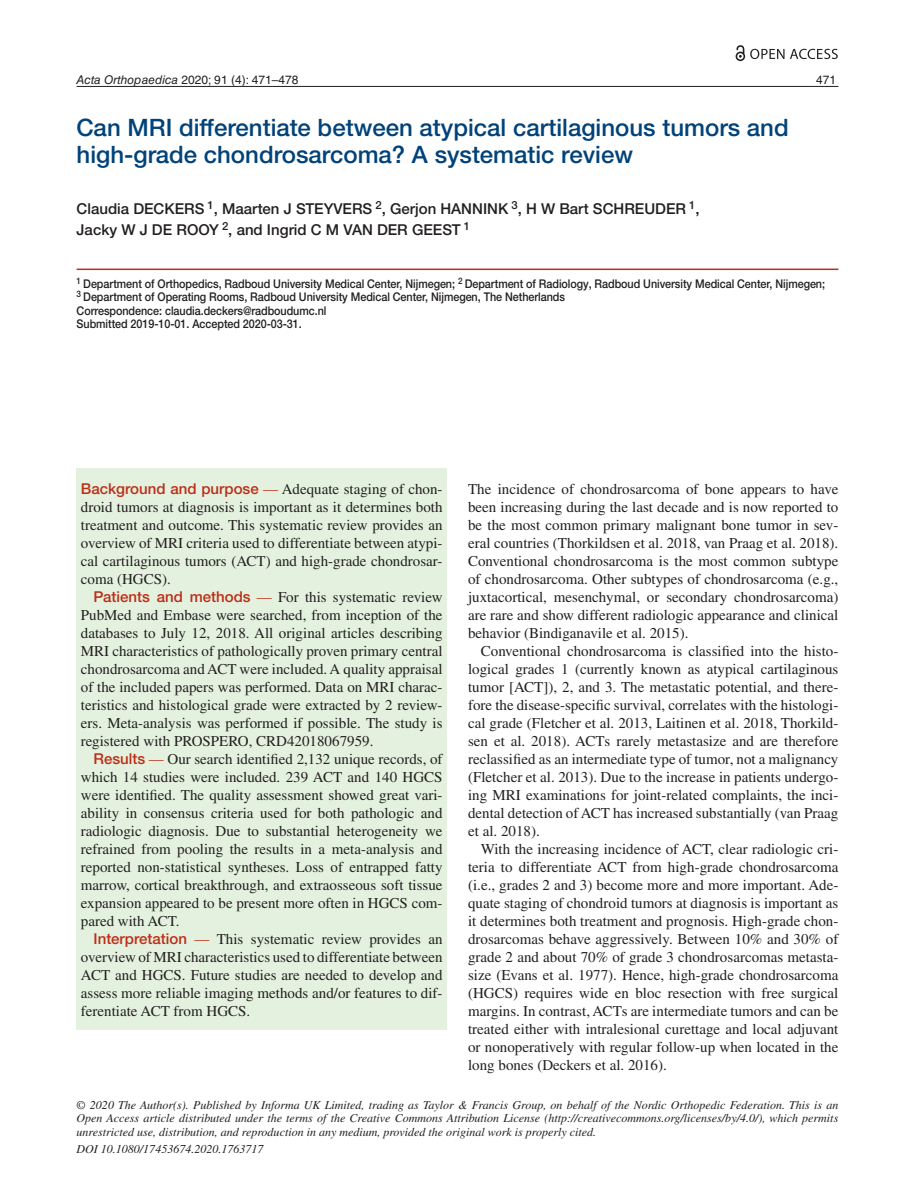
<style>
.page{position:relative;width:915px;height:1191px;background:#fff}
.page>*{position:absolute;margin:0;border:0;box-sizing:border-box;transform-origin:0 0}
.t1{font:500 24px/27px "Helvetica Neue LTW1 G";color:#004279}
.t2{font:15px/18px "Times";color:#231f20;text-align:justify}
.t3{font:500 15px/21px "Helvetica Neue LTW1 G";color:#231f20}
.t4{font:italic 12px/13.5px "Times";color:#231f20;text-align:justify}
.t5{font:500 12px/13.5px "Helvetica Neue LTW1 G";letter-spacing:-.005em;color:#231f20;scale:.9 1}
.t6{font:12px "Helvetica LT Std";color:#231f20}
.s1{font-style:italic}
.s2{font-family:"Helvetica Neue LTW1 G";font-weight:500;color:#bc2e18}
.s3{color:#bc2e18}
</style>
<div class="page">
<hr style="left:77px;top:86px;width:761px;height:1px;background:#231f20">
<div style="left:77px;top:468px;width:369px;height:561px;background:#e4f1de"></div>
<hr style="left:77px;top:268px;width:761px;height:2px;background:#bc2e18">
<svg style="left:735px;top:45px;width:9px;height:16px"></svg>
<svg style="left:750px;top:49px;width:87px;height:10px"></svg>
<p class="t6" style="left:77px;top:72px;width:223px"><span class="s1">Acta Orthopaedica</span> 2020; 91 (4): 471–478</p>
<p class="t6" style="left:816px;top:72px;width:22px">471</p>
<h1 class="t1" style="left:77px;top:114px;width:713px">Can MRI differentiate between atypical cartilaginous tumors and high-grade chondrosarcoma? A systematic review</h1>
<p class="t3" style="left:77px;top:198px;width:624px">Claudia DECKERS <sup>1</sup>, Maarten J STEYVERS <sup>2</sup>, Gerjon HANNINK <sup>3</sup>, H W Bart SCHREUDER <sup>1</sup>,<br>Jacky W J DE ROOY <sup>2</sup>, and Ingrid C M VAN DER GEEST <sup>1</sup></p>
<p class="t5" style="left:77px;top:277px;width:832px"><sup>1</sup> Department of Orthopedics, Radboud University Medical Center, Nijmegen; <sup>2</sup> Department of Radiology, Radboud University Medical Center, Nijmegen; <sup>3</sup> Department of Operating Rooms, Radboud University Medical Center, Nijmegen, The Netherlands<br>Correspondence: claudia.deckers@radboudumc.nl<br>Submitted 2019-10-01. Accepted 2020-03-31.</p>
<p class="t2" style="left:81px;top:479px;width:363px"><span class="s2">Background and purpose</span> <span class="s3">—</span> Adequate staging of chon&shy;droid tumors at diagnosis is important as it determines both treatment and outcome. This systematic review provides an overview of MRI criteria used to differentiate between atypi&shy;cal cartilaginous tumors (ACT) and high-grade chondrosar&shy;coma (HGCS).</p>
<p class="t2" style="left:81px;top:587px;width:363px;text-indent:13px"><span class="s2">Patients and methods</span> <span class="s3">—</span> For this systematic review PubMed and Embase were searched, from inception of the databases to July 12, 2018. All original articles describing MRI characteristics of pathologically proven primary central chondrosarcoma and ACT were included. A quality appraisal of the included papers was performed. Data on MRI charac&shy;teristics and histological grade were extracted by 2 review&shy;ers. Meta-analysis was performed if possible. The study is registered with PROSPERO, CRD42018067959.</p>
<p class="t2" style="left:81px;top:749px;width:363px;text-indent:13px"><span class="s2">Results</span> <span class="s3">—</span> Our search identified 2,132 unique records, of which 14 studies were included. 239 ACT and 140 HGCS were identified. The quality assessment showed great vari&shy;ability in consensus criteria used for both pathologic and radiologic diagnosis. Due to substantial heterogeneity we refrained from pooling the results in a meta-analysis and reported non-statistical syntheses. Loss of entrapped fatty marrow, cortical breakthrough, and extraosseous soft tissue expansion appeared to be present more often in HGCS com&shy;pared with ACT.</p>
<p class="t2" style="left:81px;top:929px;width:363px;text-indent:13px"><span class="s2">Interpretation</span> <span class="s3">—</span> This systematic review provides an overview of MRI characteristics used to differentiate between ACT and HGCS. Future studies are needed to develop and assess more reliable imaging methods and/or features to dif&shy;ferentiate ACT from HGCS.</p>
<p class="t2" style="left:468px;top:479px;width:371px">The incidence of chondrosarcoma of bone appears to have been increasing during the last decade and is now reported to be the most common primary malignant bone tumor in sev&shy;eral countries (Thorkildsen et al. 2018, van Praag et al. 2018).<br>Conventional chondrosarcoma is the most common subtype of chondrosarcoma. Other subtypes of chondrosarcoma (e.g., juxtacortical, mesenchymal, or secondary chondrosarcoma) are rare and show different radiologic appearance and clinical behavior (Bindiganavile et al. 2015).</p>
<p class="t2" style="left:468px;top:641px;width:371px;text-indent:13px">Conventional chondrosarcoma is classified into the histo&shy;logical grades 1 (currently known as atypical cartilaginous tumor [ACT]), 2, and 3. The metastatic potential, and there&shy;fore the disease-specific survival, correlates with the histologi&shy;cal grade (Fletcher et al. 2013, Laitinen et al. 2018, Thorkild&shy;sen et al. 2018). ACTs rarely metastasize and are therefore reclassified as an intermediate type of tumor, not a malignancy (Fletcher et al. 2013). Due to the increase in patients undergo&shy;ing MRI examinations for joint-related complaints, the inci&shy;dental detection of ACT has increased substantially (van Praag et al. 2018).</p>
<p class="t2" style="left:468px;top:839px;width:371px;text-indent:13px">With the increasing incidence of ACT, clear radiologic cri&shy;teria to differentiate ACT from high-grade chondrosarcoma (i.e., grades 2 and 3) become more and more important. Ade&shy;quate staging of chondroid tumors at diagnosis is important as it determines both treatment and prognosis. High-grade chon&shy;drosarcomas behave aggressively. Between 10% and 30% of grade 2 and about 70% of grade 3 chondrosarcomas metasta&shy;size (Evans et al. 1977). Hence, high-grade chondrosarcoma (HGCS) requires wide en bloc resection with free surgical margins. In contrast, ACTs are intermediate tumors and can be treated either with intralesional curettage and local adjuvant or nonoperatively with regular follow-up when located in the long bones (Deckers et al. 2016).</p>
<p class="t4" style="left:77px;top:1098px;width:763px">© 2020 The Author(s). Published by Informa UK Limited, trading as Taylor &amp; Francis Group, on behalf of the Nordic Orthopedic Federation. This is an Open Access article distributed under the terms of the Creative Commons Attribution License (http://creativecommons.org/licenses/by/4.0/), which permits unrestricted use, distribution, and reproduction in any medium, provided the original work is properly cited.</p>
<p class="t4" style="left:77px;top:1142px;width:188px">DOI 10.1080/17453674.2020.1763717</p>
</div>
